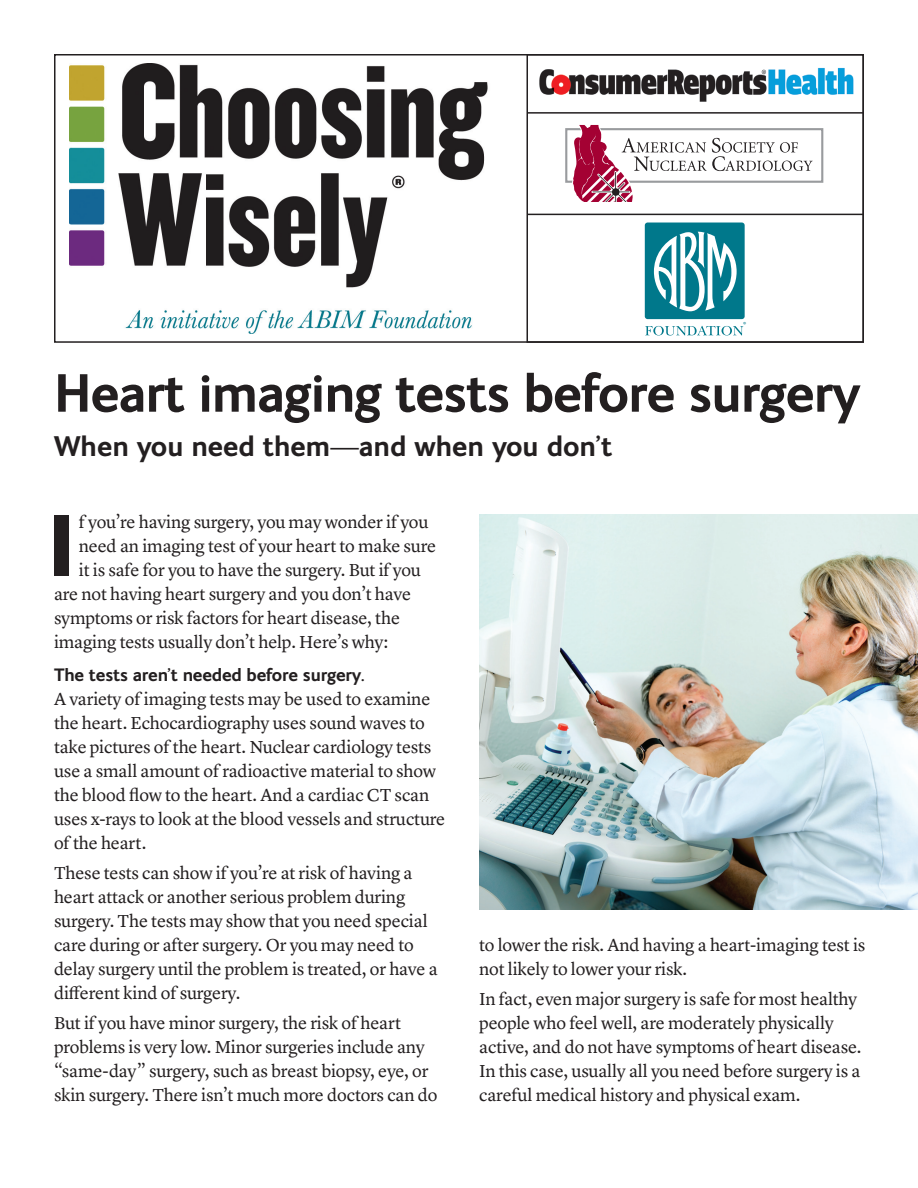
<style>
.page{position:relative;width:918px;height:1188px;background:#fff}
.page>*{position:absolute;margin:0;border:0;box-sizing:border-box;transform-origin:0 0}
.t1{font:extra-condensed 85.05px "Helvetica";color:#231f20}
._12_16_Lyon{font:700 54px "FS Ingrid";letter-spacing:-.02em;color:#231f20}
._19_SubHd{font:700 28.5px "FS Ingrid";color:#231f20}
.BODYBULLETS{font:18px/24px "Lyon Text";letter-spacing:-.01em;color:#231f20}
._12Body_Subhd{font:700 18px "FS Ingrid";letter-spacing:-.01em;color:#231f20}
.t2{font:600 7.5px "New Baskerville";color:#00788b}
</style>
<div class="page">
<div style="left:645px;top:223px;width:100px;height:96px;background:#00788b;border-radius:3px"></div>
<svg style="left:654px;top:232px;width:83px;height:79px"></svg>
<svg style="left:645px;top:326px;width:98px;height:9px"></svg>
<img style="left:539px;top:67px;width:315px;height:35px">
<img style="left:70px;top:63px;width:418px;height:271px">
<div style="left:526px;top:54px;width:338px;height:289px;border:2px solid #231f20"></div>
<hr style="left:528px;top:112px;width:336px;height:2px;background:#231f20">
<hr style="left:528px;top:214px;width:335px;height:1px;background:#231f20">
<img style="left:479px;top:514px;width:439px;height:395px">
<div style="left:565px;top:128px;width:258px;height:55px;border:2px solid #999b9e"></div>
<svg style="left:568px;top:125px;width:245px;height:77px"></svg>
<p class="t2" style="left:743px;top:320px;width:5px">®</p>
<p class="_12_16_Lyon" style="left:54px;top:357px;width:808px">Heart imaging tests before surgery</p>
<p class="_19_SubHd" style="left:54px;top:427px;width:560px">When you need them—and when you don’t</p>
<p class="BODYBULLETS" style="left:79px;top:508px;width:359px">f you’re having surgery, you may wonder if you need an imaging test of your heart to make sure it is safe for you to have the surgery. But if you</p>
<p class="BODYBULLETS" style="left:54px;top:580px;width:359px">are not having heart surgery and you don’t have symptoms or risk factors for heart disease, the</p>
<p class="BODYBULLETS" style="left:54px;top:628px;width:336px">imaging tests usually don’t help. Here’s why:</p>
<p class="_12Body_Subhd" style="left:54px;top:663px;width:312px">The tests aren’t needed before surgery.</p>
<p class="BODYBULLETS" style="left:54px;top:685px;width:393px">A variety of imaging tests may be used to examine the heart. Echocardiography uses sound waves to take pictures of the heart. Nuclear cardiology tests use a small amount of radioactive material to show the blood flow to the heart. And a cardiac CT scan uses x-rays to look at the blood vessels and structure of the heart.</p>
<p class="BODYBULLETS" style="left:54px;top:859px;width:360px">These tests can show if you’re at risk of having a heart attack or another serious problem during</p>
<p class="BODYBULLETS" style="left:54px;top:907px;width:385px">surgery. The tests may show that you need special care during or after surgery. Or you may need to delay surgery until the problem is treated, or have a different kind of surgery.</p>
<p class="BODYBULLETS" style="left:54px;top:1009px;width:349px">But if you have minor surgery, the risk of heart</p>
<p class="BODYBULLETS" style="left:54px;top:1033px;width:385px">problems is very low. Minor surgeries include any “same-day” surgery, such as breast biopsy, eye, or skin surgery. There isn’t much more doctors can do</p>
<p class="t1" style="left:52px;top:491px;width:19px">I</p>
<p class="BODYBULLETS" style="left:479px;top:932px;width:388px">to lower the risk. And having a heart-imaging test is not likely to lower your risk.</p>
<p class="BODYBULLETS" style="left:479px;top:986px;width:384px">In fact, even major surgery is safe for most healthy people who feel well, are moderately physically active, and do not have symptoms of heart disease.<br>In this case, usually all you need before surgery is a careful medical history and physical exam.</p>
</div>
